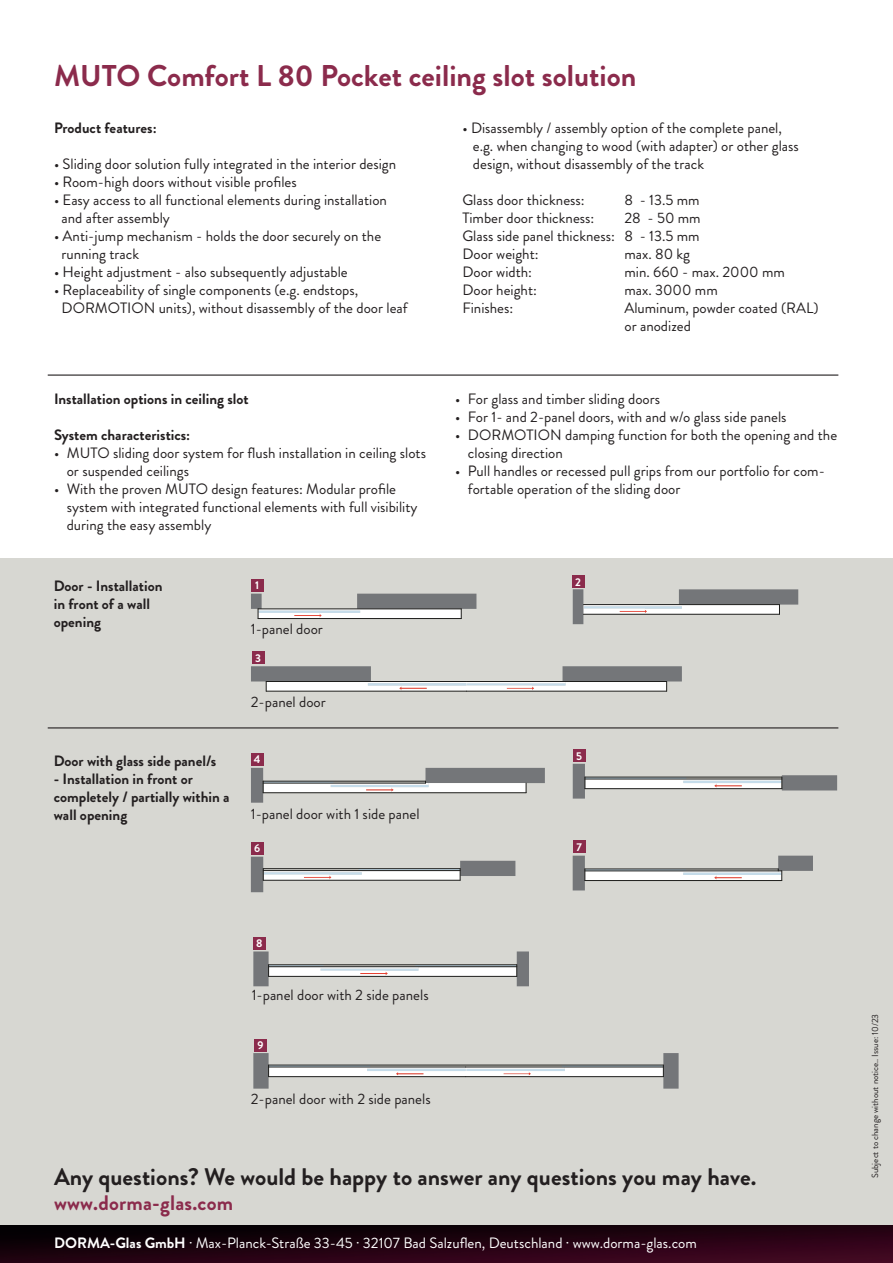
<style>
.page{position:relative;width:893px;height:1263px;background:#fff}
.page>*{position:absolute;margin:0;border:0;box-sizing:border-box;transform-origin:0 0}
.Headline_20_24{font:700 30px "Brandon Grotesque";color:#8b2b4c}
.Headline_20_24-2{font:700 24px "Brandon Grotesque";color:#231f20}
.Headline_20_24-3{font:700 21px "Brandon Grotesque";letter-spacing:.01em;color:#8b2b4c}
.Copytext_10_12{font:15px/18px "Brandon Grotesque";color:#231f20}
.Copytext_10_12-2{font:700 15px/18px "Brandon Grotesque";color:#231f20}
.t1{font:15px "Brandon Grotesque";color:#fff}
.Fußnoten_Seitenzahle{font:700 11.25px "Brandon Grotesque";color:#fff}
.t2{font:9px "Brandon Grotesque";color:#231f20}
.s1{font-weight:700}
</style>
<div class="page">
<div style="left:0;top:559px;width:893px;height:704px;background:#d7d7d2"></div>
<svg style="left:251px;top:857px;width:264px;height:35px"></svg>
<svg style="left:573px;top:856px;width:240px;height:34px"></svg>
<svg style="left:253px;top:951px;width:276px;height:35px"></svg>
<svg style="left:253px;top:1053px;width:426px;height:36px"></svg>
<svg style="left:251px;top:594px;width:225px;height:24px"></svg>
<hr style="left:258px;top:609px;width:203px;height:1px;background:#1d1d1b">
<hr style="left:258px;top:618px;width:203px;height:1px;background:#1d1d1b">
<hr style="left:466px;top:691px;width:201px;height:1px;background:#1d1d1b">
<svg style="left:251px;top:666px;width:431px;height:25px"></svg>
<hr style="left:266px;top:681px;width:200px;height:1px;background:#1d1d1b">
<hr style="left:266px;top:691px;width:200px;height:1px;background:#1d1d1b">
<svg style="left:251px;top:768px;width:294px;height:35px"></svg>
<svg style="left:573px;top:589px;width:225px;height:35px"></svg>
<svg style="left:573px;top:764px;width:264px;height:35px"></svg>
<div style="left:251px;top:579px;width:13px;height:12px;background:#8b2b4c"></div>
<div style="left:572px;top:575px;width:12px;height:13px;background:#8b2b4c"></div>
<div style="left:252px;top:651px;width:12px;height:13px;background:#8b2b4c"></div>
<div style="left:251px;top:753px;width:13px;height:12px;background:#8b2b4c"></div>
<div style="left:573px;top:749px;width:12px;height:13px;background:#8b2b4c"></div>
<div style="left:251px;top:842px;width:13px;height:12px;background:#8b2b4c"></div>
<div style="left:573px;top:840px;width:12px;height:13px;background:#8b2b4c"></div>
<div style="left:253px;top:937px;width:13px;height:13px;background:#8b2b4c"></div>
<div style="left:254px;top:1039px;width:13px;height:12px;background:#8b2b4c"></div>
<img style="left:0;top:1225px;width:893px;height:38px">
<hr style="left:48px;top:374px;width:790px;height:2px;background:#231f20">
<hr style="left:48px;top:727px;width:790px;height:1px;background:#231f20">
<p class="Headline_20_24" style="left:54px;top:55px;width:584px">MUTO Comfort L 80 Pocket ceiling slot solution</p>
<p class="Copytext_10_12" style="left:473px;top:119px;width:327px;text-indent:-10px">• Disassembly / assembly option of the complete panel, e.g. when changing to wood (with adapter) or other glass design, without disassembly of the track</p>
<p class="Copytext_10_12" style="left:462px;top:191px;width:124px">Glass door thickness:</p>
<p class="Copytext_10_12" style="left:624px;top:191px;width:77px">8 - 13.5 mm</p>
<p class="Copytext_10_12" style="left:462px;top:209px;width:133px">Timber door thickness:</p>
<p class="Copytext_10_12" style="left:624px;top:209px;width:78px">28 - 50 mm</p>
<p class="Copytext_10_12" style="left:462px;top:227px;width:239px">Glass side panel thickness: 8 - 13.5 mm</p>
<p class="Copytext_10_12" style="left:462px;top:245px;width:78px">Door weight:</p>
<p class="Copytext_10_12" style="left:624px;top:245px;width:67px">max. 80 kg</p>
<p class="Copytext_10_12" style="left:462px;top:263px;width:71px">Door width:</p>
<p class="Copytext_10_12" style="left:624px;top:263px;width:162px">min. 660 - max. 2000 mm</p>
<p class="Copytext_10_12" style="left:462px;top:281px;width:76px">Door height:</p>
<p class="Copytext_10_12" style="left:624px;top:281px;width:95px">max. 3000 mm</p>
<p class="Copytext_10_12" style="left:462px;top:299px;width:52px">Finishes:</p>
<p class="Copytext_10_12" style="left:624px;top:299px;width:196px">Aluminum, powder coated (RAL) or anodized</p>
<p class="Copytext_10_12-2" style="left:54px;top:119px;width:104px">Product features:</p>
<p class="Copytext_10_12" style="left:54px;top:155px;width:344px">• Sliding door solution fully integrated in the interior design</p>
<p class="Copytext_10_12" style="left:54px;top:173px;width:244px">• Room-high doors without visible profiles</p>
<p class="Copytext_10_12" style="left:62px;top:191px;width:327px;text-indent:-8px">• Easy access to all functional elements during installation and after assembly</p>
<p class="Copytext_10_12" style="left:62px;top:227px;width:321px;text-indent:-8px">• Anti-jump mechanism - holds the door securely on the running track</p>
<p class="Copytext_10_12" style="left:54px;top:263px;width:295px">• Height adjustment - also subsequently adjustable</p>
<p class="Copytext_10_12" style="left:62px;top:281px;width:348px;text-indent:-8px">• Replaceability of single components (e.g. endstops,<br>DORMOTION units), without disassembly of the door leaf</p>
<p class="Copytext_10_12-2" style="left:54px;top:390px;width:196px">Installation options in ceiling slot</p>
<p class="Copytext_10_12-2" style="left:54px;top:426px;width:138px">System characteristics:</p>
<p class="Copytext_10_12" style="left:67px;top:444px;width:361px;text-indent:-13px">• MUTO sliding door system for flush installation in ceiling slots or suspended ceilings</p>
<p class="Copytext_10_12" style="left:67px;top:480px;width:352px;text-indent:-13px">• With the proven MUTO design features: Modular profile system with integrated functional elements with full visibility during the easy assembly</p>
<p class="Copytext_10_12" style="left:455px;top:390px;width:206px">• For glass and timber sliding doors</p>
<p class="Copytext_10_12" style="left:455px;top:408px;width:333px">• For 1- and 2-panel doors, with and w/o glass side panels</p>
<p class="Copytext_10_12" style="left:468px;top:426px;width:371px;text-indent:-13px">• DORMOTION damping function for both the opening and the closing direction</p>
<p class="Copytext_10_12" style="left:468px;top:462px;width:358px;text-indent:-13px">• Pull handles or recessed pull grips from our portfolio for com&shy;fortable operation of the sliding door</p>
<p class="Copytext_10_12-2" style="left:54px;top:577px;width:110px">Door - Installation in front of a wall opening</p>
<p class="Copytext_10_12-2" style="left:54px;top:752px;width:164px">Door with glass side panel/s</p>
<p class="Copytext_10_12-2" style="left:54px;top:770px;width:177px">- Installation in front or completely / partially within a wall opening</p>
<p class="Fußnoten_Seitenzahle" style="left:255px;top:577px;width:6px">1</p>
<p class="Fußnoten_Seitenzahle" style="left:575px;top:574px;width:7px">2</p>
<p class="Copytext_10_12" style="left:251px;top:620px;width:74px">1-panel door</p>
<p class="Fußnoten_Seitenzahle" style="left:255px;top:650px;width:7px">3</p>
<p class="Copytext_10_12" style="left:251px;top:693px;width:77px">2-panel door</p>
<p class="Fußnoten_Seitenzahle" style="left:254px;top:751px;width:8px">4</p>
<p class="Fußnoten_Seitenzahle" style="left:576px;top:748px;width:7px">5</p>
<p class="Copytext_10_12" style="left:251px;top:805px;width:170px">1-panel door with 1 side panel</p>
<p class="Fußnoten_Seitenzahle" style="left:254px;top:840px;width:8px">6</p>
<p class="Fußnoten_Seitenzahle" style="left:576px;top:839px;width:7px">7</p>
<p class="Fußnoten_Seitenzahle" style="left:256px;top:935px;width:8px">8</p>
<p class="Copytext_10_12" style="left:252px;top:986px;width:178px">1-panel door with 2 side panels</p>
<p class="Fußnoten_Seitenzahle" style="left:257px;top:1037px;width:8px">9</p>
<p class="Copytext_10_12" style="left:251px;top:1090px;width:181px">2-panel door with 2 side panels</p>
<p class="Headline_20_24-2" style="left:54px;top:1159px;width:704px">Any questions? We would be happy to answer any questions you may have.</p>
<p class="Headline_20_24-3" style="left:54px;top:1188px;width:181px">www.dorma-glas.com</p>
<p class="t1" style="left:54px;top:1233px;width:644px"><span class="s1">DORMA-Glas GmbH</span> · Max-Planck-Straße 33-45 · 32107 Bad Salzuflen, Deutschland · www.dorma-glas.com</p>
<p class="t2" style="left:869px;top:1178px;width:165px;rotate:-90deg">Subject to change without notice.. Issue: 10/23</p>
</div>
